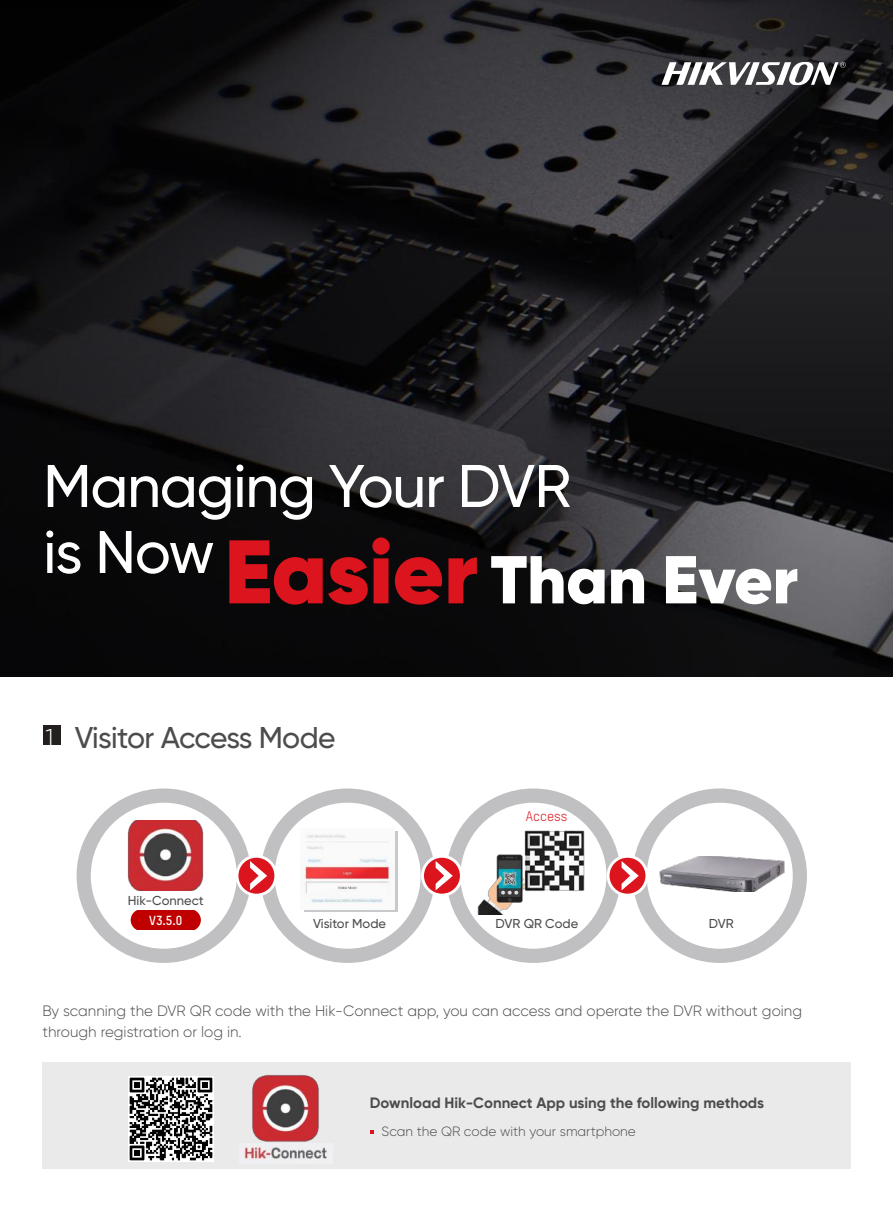
<style>
.page{position:relative;width:893px;height:1212px;background:#fff}
.page>*{position:absolute;margin:0;border:0;box-sizing:border-box;transform-origin:0 0}
.t1{font:900 67.5px "Gilroy";color:#fff}
.t2{font:500 60px "Gilroy";letter-spacing:-.02em;color:#fff}
.t3{font:500 30px "Gilroy";letter-spacing:-.025em;color:#4e4b4c}
.t4{font:300 15px/21px "Gilroy";color:#4e4b4c}
.t5{font:700 15px "Gilroy";color:#4e4b4c}
.t6{font:300 13.5px "Gilroy";color:#4e4b4c}
.t7{font:13.5px "TSTARPRO";color:#db141d}
.t8{font:500 12.9px "Gilroy";color:#4e4b4c}
.t9{font:700 12.9px "TSTARPRO";color:#fff}
.s1{font-size:90px;color:#db141d}
.s2{font-weight:300;font-size:22.8px;color:#fff}
</style>
<div class="page">
<img style="left:0;top:0;width:893px;height:676px">
<div style="left:43px;top:726px;width:18px;height:19px;background:#241f1f"></div>
<div style="left:43px;top:1062px;width:808px;height:107px;background:#ebeaea"></div>
<svg style="left:370px;top:1130px;width:3px;height:4px"></svg>
<img style="left:129px;top:1076px;width:85px;height:85px">
<img style="left:239px;top:1143px;width:88px;height:20px">
<img style="left:250px;top:1075px;width:71px;height:69px">
<div style="left:260px;top:788px;width:175px;height:175px;background:#c0bfc1;border-radius:50%"></div>
<div style="left:275px;top:803px;width:146px;height:146px;background:#fff;border-radius:50%"></div>
<svg style="left:304px;top:831px;width:94px;height:81px"></svg>
<div style="left:77px;top:788px;width:174px;height:175px;background:#c0bfc1;border-radius:50%"></div>
<div style="left:446px;top:788px;width:175px;height:175px;background:#c0bfc1;border-radius:50%"></div>
<div style="left:632px;top:788px;width:175px;height:175px;background:#c0bfc1;border-radius:50%"></div>
<div style="left:91px;top:803px;width:146px;height:146px;background:#fff;border-radius:50%"></div>
<div style="left:460px;top:803px;width:146px;height:146px;background:#fff;border-radius:50%"></div>
<div style="left:647px;top:803px;width:146px;height:146px;background:#fff;border-radius:50%"></div>
<img style="left:127px;top:820px;width:77px;height:70px">
<svg style="left:131px;top:910px;width:70px;height:20px"></svg>
<img style="left:300px;top:831px;width:94px;height:78px">
<img style="left:524px;top:828px;width:66px;height:63px">
<img style="left:477px;top:852px;width:52px;height:62px">
<img style="left:659px;top:856px;width:125px;height:35px">
<svg style="left:237px;top:856px;width:39px;height:39px"></svg>
<div style="left:236px;top:855px;width:41px;height:41px;border:3px solid #fff;border-radius:50%"></div>
<svg style="left:423px;top:856px;width:38px;height:39px"></svg>
<div style="left:421px;top:855px;width:42px;height:41px;border:3px solid #fff;border-radius:50%"></div>
<svg style="left:608px;top:856px;width:39px;height:39px"></svg>
<div style="left:607px;top:855px;width:41px;height:41px;border:3px solid #fff;border-radius:50%"></div>
<svg style="left:250px;top:861px;width:17px;height:29px"></svg>
<svg style="left:436px;top:861px;width:17px;height:29px"></svg>
<svg style="left:622px;top:861px;width:17px;height:29px"></svg>
<svg style="left:661px;top:62px;width:185px;height:23px"></svg>
<h2 class="t2" style="left:43px;top:449px;width:529px">Managing Your DVR</h2>
<h1 class="t1" style="left:43px;top:537px;width:757px"><sup>is</sup> <sup>Now</sup> <span class="s1">Easier</span> Than Ever</h1>
<h3 class="t3" style="left:46px;top:719px;width:291px"><span class="s2">1</span> Visitor Access Mode</h3>
<p class="t7" style="left:526px;top:807px;width:43px">Access</p>
<p class="t8" style="left:128px;top:892px;width:77px">Hik-Connect</p>
<p class="t9" style="left:149px;top:911px;width:35px">V3.5.0</p>
<p class="t8" style="left:313px;top:915px;width:74px">Visitor Mode</p>
<p class="t8" style="left:496px;top:915px;width:84px">DVR QR Code</p>
<p class="t8" style="left:709px;top:915px;width:26px">DVR</p>
<p class="t4" style="left:43px;top:1000px;width:761px">By scanning the DVR QR code with the Hik-Connect app, you can access and operate the DVR without going through registration or log in.</p>
<p class="t5" style="left:370px;top:1094px;width:396px">Download Hik-Connect App using the following methods</p>
<p class="t6" style="left:381px;top:1123px;width:256px">Scan the QR code with your smartphone</p>
</div>
